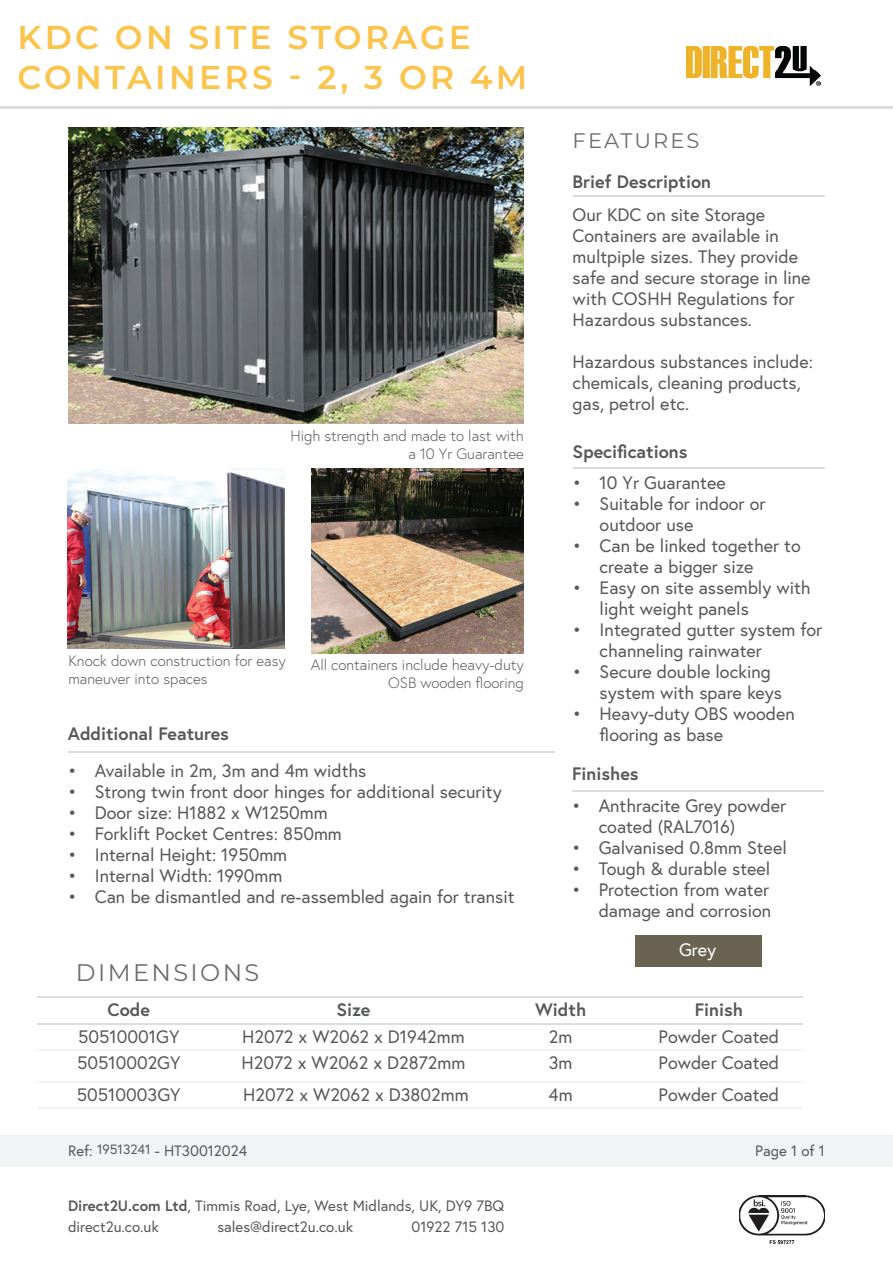
<style>
.page{position:relative;width:893px;height:1263px;background:#fff}
.page>*{position:absolute;margin:0;border:0;box-sizing:border-box;transform-origin:0 0}
.t1{font:600 33px/39.6px "Montserrat";letter-spacing:.1em;color:#fac44d}
.t2{font:24px "Montserrat";letter-spacing:.1em;color:#6c6d70}
.t3{font:21px "Montserrat";letter-spacing:.1em;color:#6c6d70}
.t4{font:18px/21px "Europa";color:#57585a}
.t5{font:700 18px "Europa";color:#57585a}
.t6{font:18px "Europa";color:#fff}
.t7{font:300 15px/18px "Europa";color:#57585a;text-align:right}
.t8{font:15px "Europa";color:#57585a}
.s1{font-size:13.5px}
.s2{font-weight:700}
</style>
<div class="page">
<div style="left:0;top:1135px;width:893px;height:32px;background:#f2f3f4"></div>
<img style="left:739px;top:1195px;width:86px;height:49px">
<img style="left:686px;top:47px;width:135px;height:39px">
<hr style="left:0;top:106px;width:893px;height:2px;background:#dcdddf">
<hr style="left:573px;top:196px;width:251px;height:1px;background:#dcdddf">
<hr style="left:573px;top:467px;width:251px;height:1px;background:#dcdddf">
<hr style="left:572px;top:790px;width:252px;height:2px;background:#dcdddf">
<hr style="left:38px;top:996px;width:182px;height:2px;background:#dcdddf">
<hr style="left:220px;top:996px;width:267px;height:2px;background:#dcdddf">
<hr style="left:487px;top:996px;width:147px;height:2px;background:#dcdddf">
<hr style="left:634px;top:996px;width:169px;height:2px;background:#dcdddf">
<hr style="left:38px;top:1049px;width:182px;height:1px;background:#f2f3f4">
<hr style="left:220px;top:1049px;width:267px;height:1px;background:#f2f3f4">
<hr style="left:487px;top:1049px;width:147px;height:1px;background:#f2f3f4">
<hr style="left:634px;top:1049px;width:169px;height:1px;background:#f2f3f4">
<hr style="left:38px;top:1082px;width:182px;height:1px;background:#f2f3f4">
<hr style="left:220px;top:1082px;width:267px;height:1px;background:#f2f3f4">
<hr style="left:487px;top:1082px;width:147px;height:1px;background:#f2f3f4">
<hr style="left:634px;top:1082px;width:169px;height:1px;background:#f2f3f4">
<hr style="left:38px;top:1108px;width:182px;height:1px;background:#f2f3f4">
<hr style="left:220px;top:1108px;width:267px;height:1px;background:#f2f3f4">
<hr style="left:487px;top:1108px;width:147px;height:1px;background:#f2f3f4">
<hr style="left:634px;top:1108px;width:169px;height:1px;background:#f2f3f4">
<hr style="left:38px;top:1023px;width:182px;height:1px;background:#dcdddf">
<hr style="left:220px;top:1023px;width:267px;height:1px;background:#dcdddf">
<hr style="left:487px;top:1023px;width:147px;height:1px;background:#dcdddf">
<hr style="left:634px;top:1023px;width:169px;height:1px;background:#dcdddf">
<img style="left:68px;top:128px;width:456px;height:296px">
<img style="left:311px;top:468px;width:213px;height:186px">
<div style="left:635px;top:935px;width:126px;height:31px;background:#6b6351"></div>
<img style="left:68px;top:468px;width:217px;height:181px">
<hr style="left:68px;top:751px;width:487px;height:1px;background:#dcdddf">
<h1 class="t1" style="left:17px;top:16px;width:511px">KDC ON SITE STORAGE<br>CONTAINERS - 2, 3 OR 4M</h1>
<p class="t7" style="left:290px;top:426px;width:235px">High strength and made to last with a 10 Yr Guarantee</p>
<p class="t7" style="left:68px;top:651px;width:219px;text-align:left">Knock down construction for easy maneuver into spaces</p>
<p class="t7" style="left:311px;top:656px;width:215px">All containers include heavy-duty<br>OSB wooden flooring</p>
<p class="t5" style="left:68px;top:722px;width:163px">Additional Features</p>
<p class="t4" style="left:68px;top:759px;width:300px">• Available in 2m, 3m and 4m widths</p>
<p class="t4" style="left:68px;top:780px;width:435px">• Strong twin front door hinges for additional security</p>
<p class="t4" style="left:68px;top:801px;width:262px">• Door size: H1882 x W1250mm</p>
<p class="t4" style="left:68px;top:822px;width:276px">• Forklift Pocket Centres: 850mm</p>
<p class="t4" style="left:68px;top:843px;width:221px">• Internal Height: 1950mm</p>
<p class="t4" style="left:68px;top:864px;width:216px">• Internal Width: 1990mm</p>
<p class="t4" style="left:68px;top:885px;width:448px">• Can be dismantled and re-assembled again for transit</p>
<h2 class="t2" style="left:76px;top:956px;width:185px">DIMENSIONS</h2>
<p class="t3" style="left:573px;top:126px;width:128px">FEATURES</p>
<p class="t5" style="left:573px;top:169px;width:140px">Brief Description</p>
<p class="t4" style="left:573px;top:204px;width:239px">Our KDC on site Storage<br>Containers are available in multpiple sizes. They provide safe and secure storage in line with COSHH Regulations for<br>Hazardous substances.</p>
<p class="t4" style="left:573px;top:351px;width:242px">Hazardous substances include: chemicals, cleaning products, gas, petrol etc.</p>
<p class="t5" style="left:573px;top:440px;width:116px">Specifications</p>
<p class="t4" style="left:573px;top:472px;width:155px">• 10 Yr Guarantee</p>
<p class="t4" style="left:600px;top:493px;width:167px;text-indent:-27px">• Suitable for indoor or outdoor use</p>
<p class="t4" style="left:600px;top:535px;width:203px;text-indent:-27px">• Can be linked together to create a bigger size</p>
<p class="t4" style="left:600px;top:577px;width:213px;text-indent:-27px">• Easy on site assembly with light weight panels</p>
<p class="t4" style="left:600px;top:619px;width:224px;text-indent:-27px">• Integrated gutter system for channeling rainwater</p>
<p class="t4" style="left:600px;top:661px;width:184px;text-indent:-27px">• Secure double locking system with spare keys</p>
<p class="t4" style="left:600px;top:703px;width:197px;text-indent:-27px">• Heavy-duty OBS wooden flooring as base</p>
<p class="t5" style="left:572px;top:761px;width:68px">Finishes</p>
<p class="t4" style="left:599px;top:794px;width:189px;text-indent:-27px">• Anthracite Grey powder coated (RAL7016)</p>
<p class="t4" style="left:572px;top:836px;width:217px">• Galvanised 0.8mm Steel</p>
<p class="t4" style="left:572px;top:857px;width:200px">• Tough &amp; durable steel</p>
<p class="t4" style="left:572px;top:878px;width:201px;text-align:right">• Protection from water damage and corrosion</p>
<p class="t6" style="left:679px;top:938px;width:39px">Grey</p>
<p class="t5" style="left:108px;top:997px;width:44px">Code</p>
<p class="t5" style="left:336px;top:997px;width:36px">Size</p>
<p class="t5" style="left:535px;top:997px;width:52px">Width</p>
<p class="t5" style="left:695px;top:997px;width:50px">Finish</p>
<p class="t4" style="left:78px;top:1025px;width:103px">50510001GY</p>
<p class="t4" style="left:242px;top:1025px;width:224px">H2072 x W2062 x D1942mm</p>
<p class="t4" style="left:549px;top:1025px;width:25px">2m</p>
<p class="t4" style="left:659px;top:1025px;width:122px">Powder Coated</p>
<p class="t4" style="left:77px;top:1051px;width:105px">50510002GY</p>
<p class="t4" style="left:242px;top:1051px;width:225px">H2072 x W2062 x D2872mm</p>
<p class="t4" style="left:549px;top:1051px;width:25px">3m</p>
<p class="t4" style="left:659px;top:1051px;width:122px">Powder Coated</p>
<p class="t4" style="left:77px;top:1084px;width:105px">50510003GY</p>
<p class="t4" style="left:243px;top:1084px;width:227px">H2072 x W2062 x D3802mm</p>
<p class="t4" style="left:549px;top:1084px;width:26px">4m</p>
<p class="t4" style="left:659px;top:1084px;width:122px">Powder Coated</p>
<p class="t8" style="left:68px;top:1141px;width:181px">Ref: <span class="s1">19513241</span> - HT30012024</p>
<p class="t8" style="left:755px;top:1141px;width:71px">Page 1 of 1</p>
<p class="t8" style="left:68px;top:1196px;width:438px"><span class="s2">Direct2U.com Ltd</span>, Timmis Road, Lye, West Midlands, UK, DY9 7BQ</p>
<p class="t8" style="left:68px;top:1217px;width:92px">direct2u.co.uk</p>
<p class="t8" style="left:217px;top:1217px;width:137px">sales@direct2u.co.uk</p>
<p class="t8" style="left:412px;top:1217px;width:94px">01922 715 130</p>
</div>
